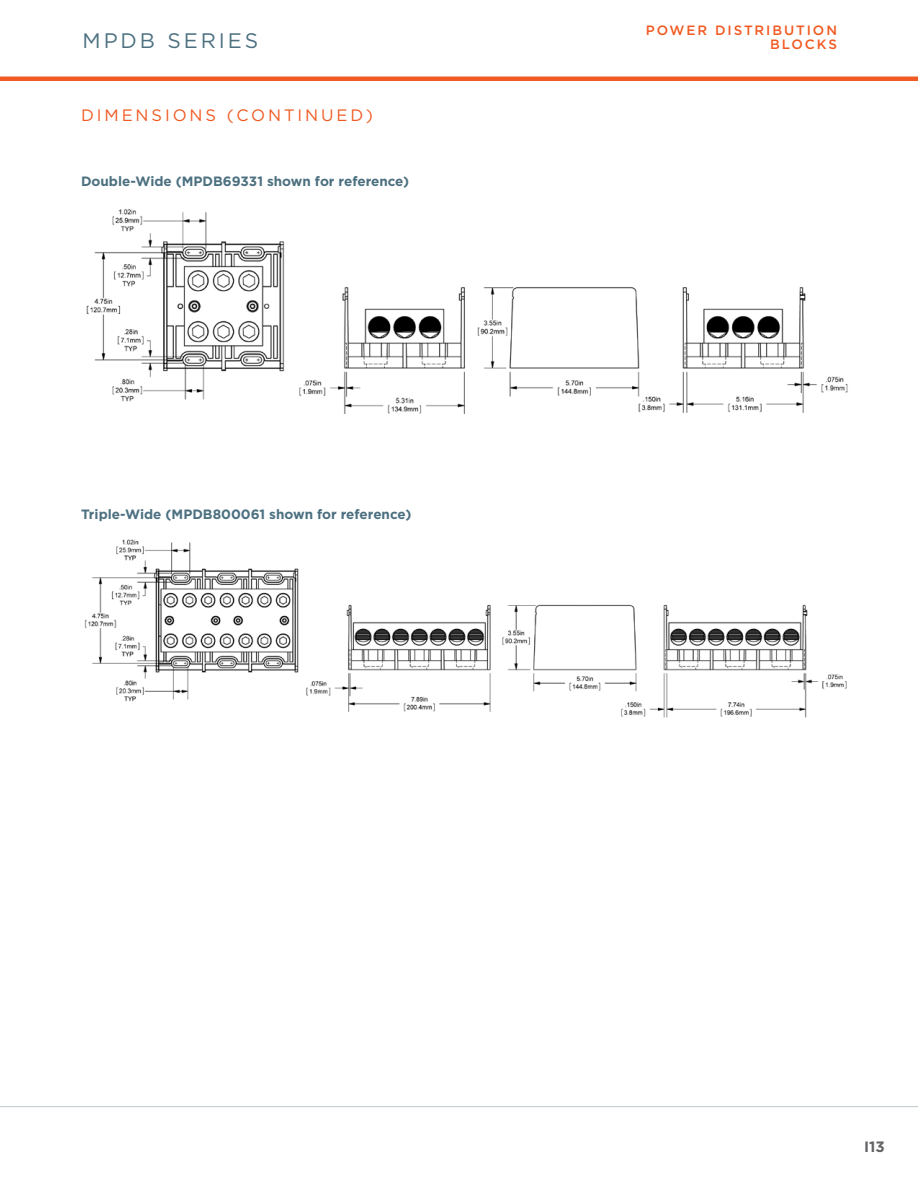
<style>
.page{position:relative;width:918px;height:1188px;background:#fff}
.page>*{position:absolute;margin:0;border:0;box-sizing:border-box;transform-origin:0 0}
.t1{font:21px "Gotham";letter-spacing:.14em;color:#4c7080}
.t2{font:16.5px "Gotham";letter-spacing:.175em;color:#f15a22}
.t3{font:700 15px "Gotham";color:#636466}
.t4{font:700 13.5px "Gotham";color:#4c7080}
.t5{font:500 13.5px "Gotham";letter-spacing:.14em;color:#f15a22}
</style>
<div class="page">
<div style="left:0;top:76px;width:918px;height:5px;background:#f15a22"></div>
<hr style="left:0;top:1106px;width:918px;height:1px;background:#bec8cd">
<img style="left:86px;top:209px;width:762px;height:204px">
<img style="left:84px;top:539px;width:763px;height:179px">
<p class="t5" style="left:646px;top:21px;width:193px">POWER DISTRIBUTION</p>
<h1 class="t1" style="left:82px;top:27px;width:177px">MPDB SERIES</h1>
<p class="t5" style="left:770px;top:35px;width:68px">BLOCKS</p>
<p class="t2" style="left:81px;top:105px;width:293px">DIM EN SION S (CONT IN UED)</p>
<p class="t4" style="left:81px;top:173px;width:330px">Double-Wide (MPDB69331 shown for reference)</p>
<p class="t4" style="left:81px;top:506px;width:332px">Triple-Wide (MPDB800061 shown for reference)</p>
<p class="t3" style="left:864px;top:1137px;width:22px">I13</p>
</div>
